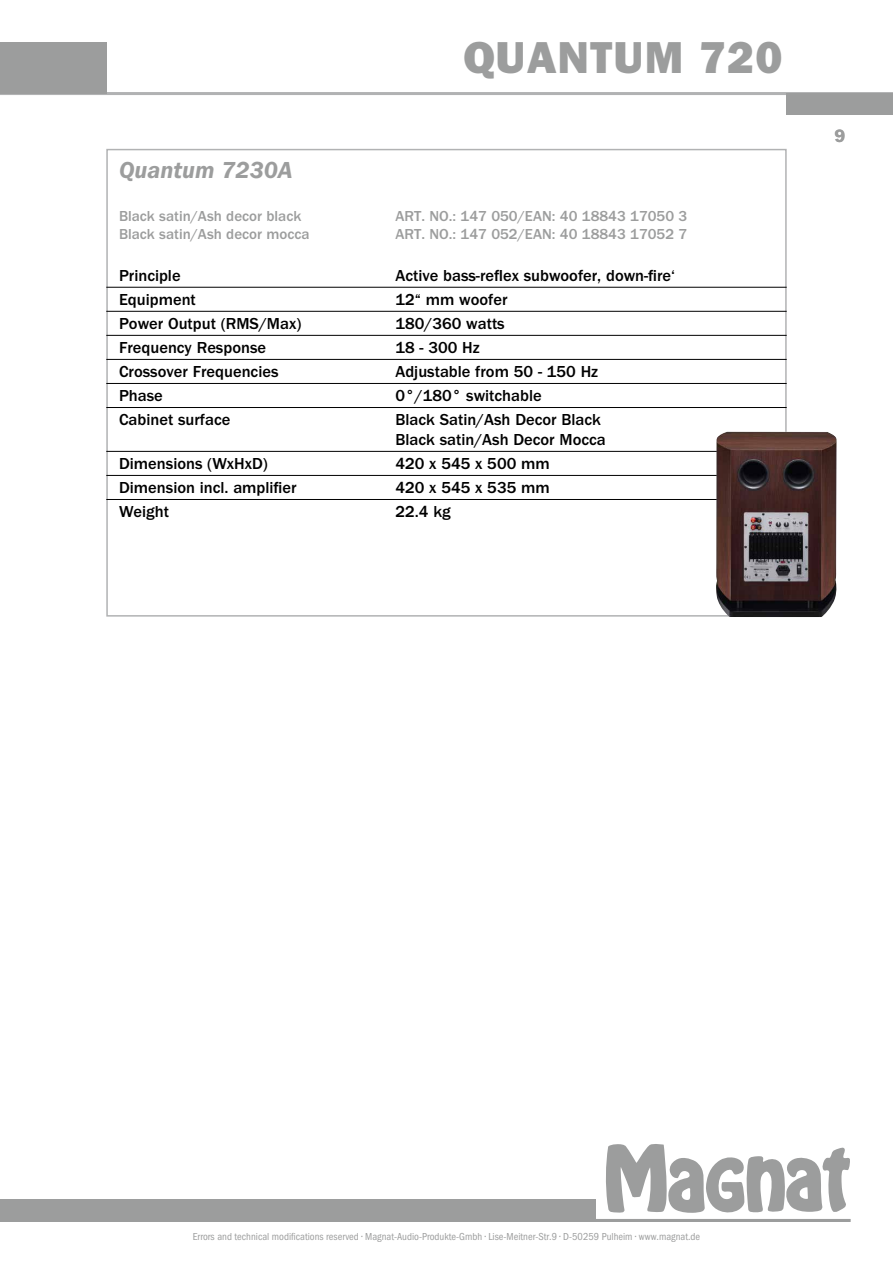
<style>
.page{position:relative;width:893px;height:1263px;background:#fff}
.page>*{position:absolute;margin:0;border:0;box-sizing:border-box;transform-origin:0 0}
.t1{font:45px "ITC Franklin Gothic Std Hvy";letter-spacing:.025em;color:#9c9d9d}
.t2{font:italic 600 24px "ITC Franklin Gothic Std";color:#9c9d9d}
.t3{font:600 18px "ITC Franklin Gothic Std";color:#9c9d9d}
.t4{font:500 16.5px/19.8px "ITC Franklin Gothic Std";color:#000}
.t5{font:500 15px "ITC Franklin Gothic Std";color:#9c9d9d}
.t6{font:condensed 10.5px "ITC Franklin Gothic Std";color:#9c9d9d}
</style>
<div class="page">
<hr style="left:0;top:92px;width:893px;height:3px;background:#b1b2b3">
<svg style="left:606px;top:1144px;width:244px;height:69px"></svg>
<div style="left:0;top:43px;width:106px;height:51px;background:#9c9d9d"></div>
<div style="left:787px;top:94px;width:106px;height:21px;background:#9c9d9d"></div>
<div style="left:0;top:1199px;width:595px;height:21px;background:#9c9d9d"></div>
<hr style="left:0;top:1219px;width:850px;height:3px;background:#9c9d9d">
<hr style="left:106px;top:287px;width:681px;height:1px;background:#000">
<hr style="left:106px;top:311px;width:681px;height:1px;background:#000">
<hr style="left:106px;top:335px;width:681px;height:1px;background:#000">
<hr style="left:106px;top:359px;width:681px;height:1px;background:#000">
<hr style="left:106px;top:383px;width:681px;height:1px;background:#000">
<hr style="left:106px;top:407px;width:681px;height:1px;background:#000">
<hr style="left:106px;top:451px;width:681px;height:1px;background:#000">
<hr style="left:106px;top:475px;width:681px;height:1px;background:#000">
<hr style="left:106px;top:499px;width:681px;height:1px;background:#000">
<img style="left:716px;top:432px;width:121px;height:185px">
<h1 class="t1" style="left:463px;top:31px;width:321px">QUANTUM 720</h1>
<h2 class="t2" style="left:119px;top:157px;width:175px">Quantum 7230A</h2>
<p class="t5" style="left:119px;top:208px;width:184px">Black satin/Ash decor black</p>
<p class="t5" style="left:395px;top:208px;width:293px">ART. NO.: 147 050/EAN: 40 18843 17050 3</p>
<p class="t5" style="left:119px;top:226px;width:192px">Black satin/Ash decor mocca</p>
<p class="t5" style="left:395px;top:226px;width:293px">ART. NO.: 147 052/EAN: 40 18843 17052 7</p>
<p class="t4" style="left:119px;top:265px;width:63px">Principle</p>
<p class="t4" style="left:395px;top:265px;width:281px">Active bass-reflex subwoofer, down-fire‘</p>
<p class="t4" style="left:119px;top:290px;width:78px">Equipment</p>
<p class="t4" style="left:395px;top:290px;width:114px">12“ mm woofer</p>
<p class="t4" style="left:119px;top:314px;width:184px">Power Output (RMS/Max)</p>
<p class="t4" style="left:395px;top:314px;width:111px">180/360 watts</p>
<p class="t4" style="left:119px;top:338px;width:149px">Frequency Response</p>
<p class="t4" style="left:395px;top:338px;width:86px">18 - 300 Hz</p>
<p class="t4" style="left:119px;top:362px;width:161px">Crossover Frequencies</p>
<p class="t4" style="left:395px;top:362px;width:204px">Adjustable from 50 - 150 Hz</p>
<p class="t4" style="left:119px;top:386px;width:45px">Phase</p>
<p class="t4" style="left:395px;top:386px;width:148px">0°/180° switchable</p>
<p class="t4" style="left:119px;top:410px;width:113px">Cabinet surface</p>
<p class="t4" style="left:395px;top:410px;width:212px">Black Satin/Ash Decor Black<br>Black satin/Ash Decor Mocca</p>
<p class="t4" style="left:119px;top:454px;width:150px">Dimensions (WxHxD)</p>
<p class="t4" style="left:395px;top:454px;width:156px">420 x 545 x 500 mm</p>
<p class="t4" style="left:119px;top:478px;width:179px">Dimension incl. amplifier</p>
<p class="t4" style="left:395px;top:478px;width:156px">420 x 545 x 535 mm</p>
<p class="t4" style="left:119px;top:502px;width:52px">Weight</p>
<p class="t4" style="left:395px;top:502px;width:57px">22.4 kg</p>
<p class="t3" style="left:834px;top:125px;width:12px">9</p>
<p class="t6" style="left:193px;top:1231px;width:509px">Errors and technical modifications reserved • Magnat-Audio-Produkte-Gmbh • Lise-Meitner-Str.9 • D-50259 Pulheim • www.magnat.de</p>
</div>
